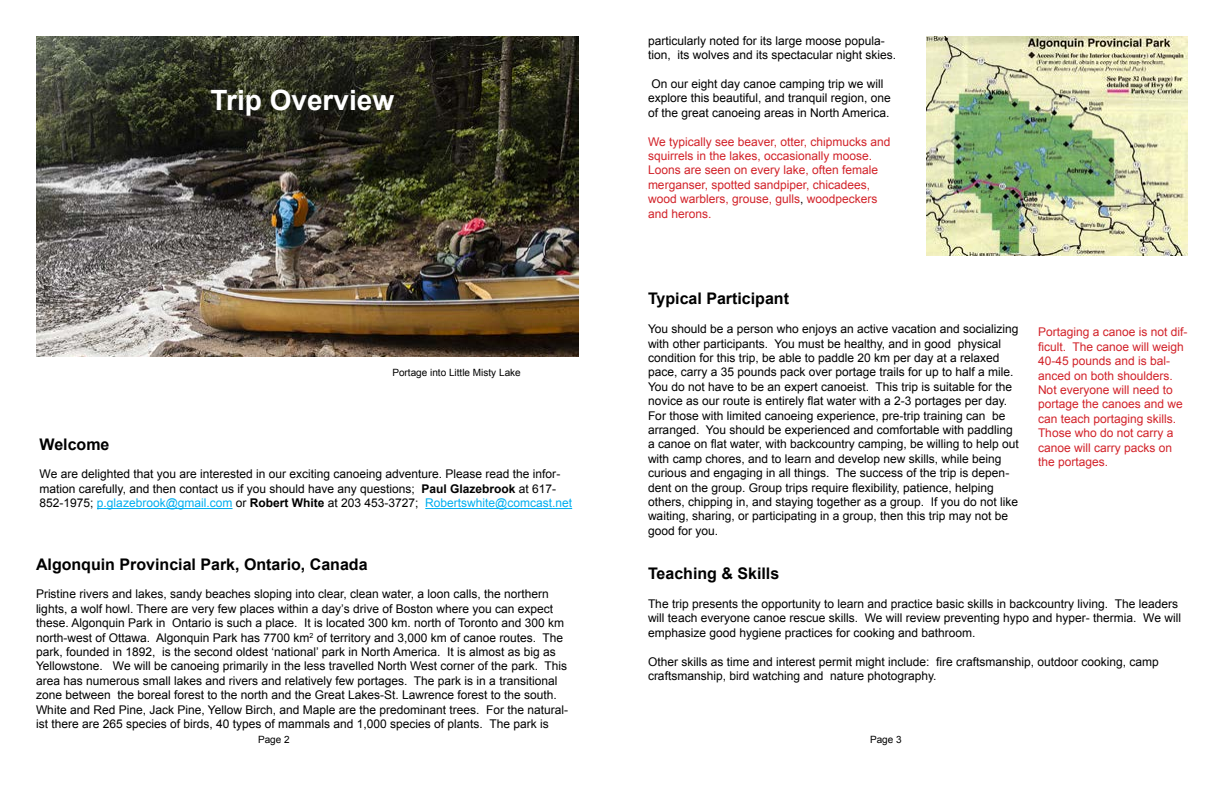
<style>
.page{position:relative;width:1224px;height:792px;background:#fff}
.page>*{position:absolute;margin:0;border:0;box-sizing:border-box;transform-origin:0 0}
.t1{font:700 28px "Arial";color:#fff}
.t2{font:700 16px "Arial";color:#000}
.t3{font:12px/14.4px "Arial";color:#000}
.t4{font:12px/14.4px "Arial";color:#d2232a}
.t5{font:10px "Arial";color:#000}
.s1{font-weight:700}
.s2{color:#00aeef}
.s3{color:#000}
</style>
<div class="page">
<img style="left:36px;top:36px;width:543px;height:320px">
<hr style="left:97px;top:508px;width:136px;height:1px;background:#00aeef">
<hr style="left:425px;top:508px;width:147px;height:1px;background:#00aeef">
<img style="left:926px;top:36px;width:262px;height:220px">
<h1 class="t1" style="left:211px;top:82px;width:185px">Trip Overview</h1>
<p class="t5" style="left:392px;top:366px;width:130px">Portage into Little Misty Lake</p>
<h2 class="t2" style="left:40px;top:433px;width:71px">Welcome</h2>
<p class="t3" style="left:40px;top:467px;width:534px">We are delighted that you are interested in our exciting canoeing adventure. Please read the infor&shy;mation carefully, and then contact us if you should have any questions; <span class="s1">Paul Glazebrook</span> at 617-<br>852-1975; <span class="s2">p.glazebrook@gmail.com</span> or <span class="s1">Robert White</span> at 203 453-3727; <span class="s2">Robertswhite@comcast.net</span></p>
<h2 class="t2" style="left:36px;top:553px;width:333px">Algonquin Provincial Park, Ontario, Canada</h2>
<p class="t3" style="left:36px;top:587px;width:534px">Pristine rivers and lakes, sandy beaches sloping into clear, clean water, a loon calls, the northern lights, a wolf howl. There are very few places within a day’s drive of Boston where you can expect these. Algonquin Park in Ontario is such a place. It is located 300 km. north of Toronto and 300 km north-west of Ottawa. Algonquin Park has 7700 km<sup>2</sup> of territory and 3,000 km of canoe routes. The park, founded in 1892, is the second oldest ‘national’ park in North America. It is almost as big as Yellowstone. We will be canoeing primarily in the less travelled North West corner of the park. This area has numerous small lakes and rivers and relatively few portages. The park is in a transitional zone between the boreal forest to the north and the Great Lakes-St. Lawrence forest to the south.<br>White and Red Pine, Jack Pine, Yellow Birch, and Maple are the predominant trees. For the natural&shy;ist there are 265 species of birds, 40 types of mammals and 1,000 species of plants. The park is</p>
<p class="t5" style="left:258px;top:733px;width:33px">Page 2</p>
<p class="t3" style="left:648px;top:33px;width:250px">particularly noted for its large moose popula&shy;tion, its wolves and its spectacular night skies.</p>
<p class="t3" style="left:648px;top:77px;width:244px">On our eight day canoe camping trip we will explore this beautiful, and tranquil region, one of the great canoeing areas in North America.</p>
<p class="t4" style="left:648px;top:134px;width:244px">We typically see beaver, otter, chipmucks and squirrels in the lakes, occasionally moose.<br>Loons are seen on every lake, often female merganser, spotted sandpiper, chicadees, wood warblers, grouse, gulls<span class="s3">,</span> woodpeckers and herons.</p>
<h2 class="t2" style="left:648px;top:288px;width:143px">Typical Participant</h2>
<p class="t3" style="left:648px;top:322px;width:372px">You should be a person who enjoys an active vacation and socializing with other participants. You must be healthy, and in good physical condition for this trip, be able to paddle 20 km per day at a relaxed pace, carry a 35 pounds pack over portage trails for up to half a mile.<br>You do not have to be an expert canoeist. This trip is suitable for the novice as our route is entirely flat water with a 2-3 portages per day.<br>For those with limited canoeing experience, pre-trip training can be arranged. You should be experienced and comfortable with paddling a canoe on flat water, with backcountry camping, be willing to help out with camp chores, and to learn and develop new skills, while being curious and engaging in all things. The success of the trip is depen&shy;dent on the group. Group trips require flexibility, patience, helping others, chipping in, and staying together as a group. If you do not like waiting, sharing, or participating in a group, then this trip may not be good for you.</p>
<p class="t4" style="left:1038px;top:325px;width:151px">Portaging a canoe is not dif&shy;ficult. The canoe will weigh<br>40-45 pounds and is bal&shy;anced on both shoulders.<br>Not everyone will need to portage the canoes and we can teach portaging skills.<br>Those who do not carry a canoe will carry packs on the portages.</p>
<h2 class="t2" style="left:648px;top:563px;width:133px">Teaching &amp; Skills</h2>
<p class="t3" style="left:648px;top:597px;width:535px">The trip presents the opportunity to learn and practice basic skills in backcountry living. The leaders will teach everyone canoe rescue skills. We will review preventing hypo and hyper- thermia. We will emphasize good hygiene practices for cooking and bathroom.</p>
<p class="t3" style="left:648px;top:654px;width:512px">Other skills as time and interest permit might include: fire craftsmanship, outdoor cooking, camp craftsmanship, bird watching and nature photography.</p>
<p class="t5" style="left:870px;top:733px;width:33px">Page 3</p>
</div>
